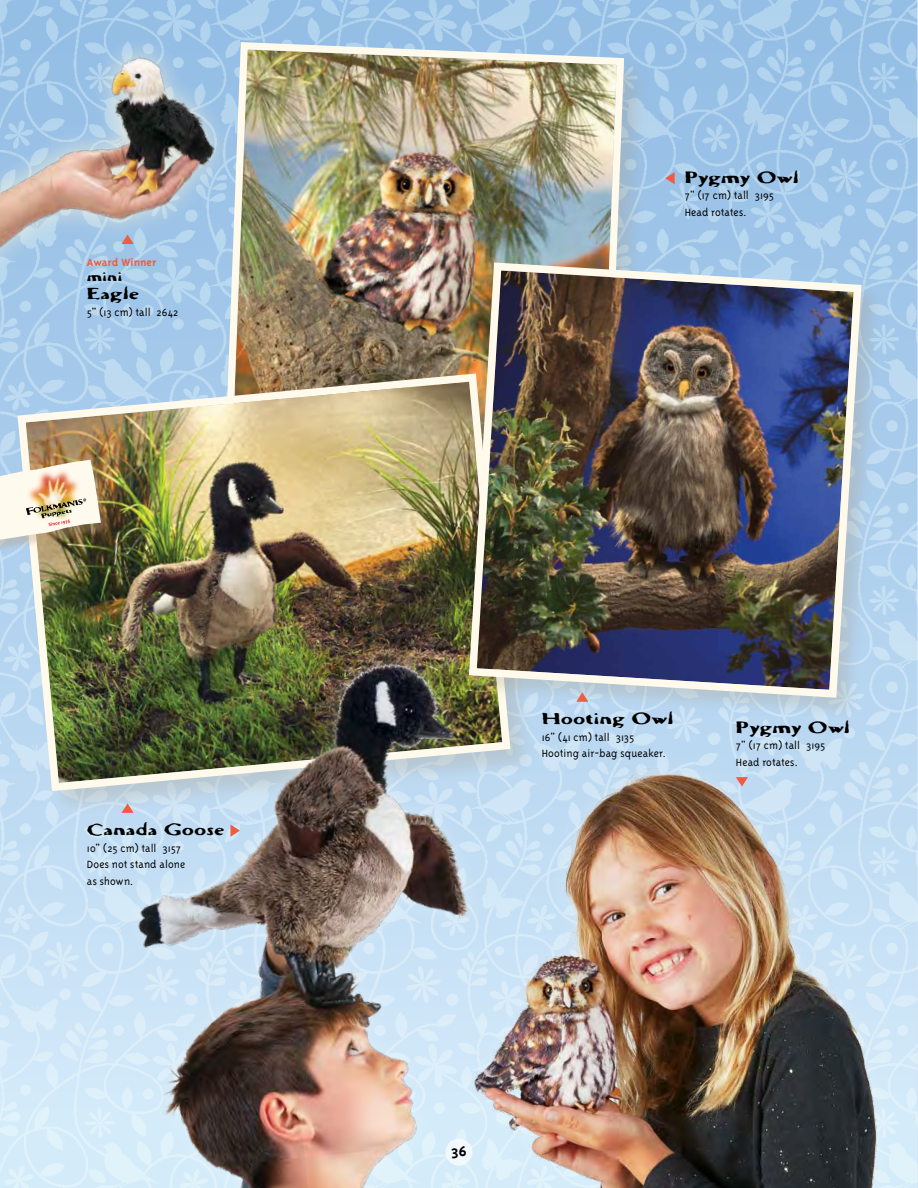
<style>
.page{position:relative;width:918px;height:1188px;background:#fff}
.page>*{position:absolute;margin:0;border:0;box-sizing:border-box;transform-origin:0 0}
.t1{font:700 16.2px "Triplex";color:#000}
.t2{font:15px "Cutamond Basic";letter-spacing:-.005em;color:#000;scale:1.4 1}
.t3{font:300 12px/16.5px "Triplex";letter-spacing:.005em;color:#000}
.t4{font:700 12px "Triplex";color:#f15b40}
.t5{font:12px "Cutamond Basic";color:#000;scale:1.4 1}
</style>
<div class="page">
<img style="left:0;top:0;width:918px;height:668px">
<div style="left:224px;top:41px;width:426px;height:453px;background:#aa9e89;opacity:.3"></div>
<img style="left:222px;top:38px;width:406px;height:331px">
<img style="left:13px;top:369px;width:452px;height:266px">
<div style="left:468px;top:262px;width:415px;height:458px;background:#aa9e89;opacity:.3"></div>
<img style="left:465px;top:259px;width:401px;height:409px">
<div style="left:0;top:34px;width:237px;height:251px;background:#fff4d5;opacity:.8"></div>
<img style="left:0;top:47px;width:221px;height:257px">
<img style="left:0;top:635px;width:596px;height:553px">
<div style="left:902px;top:647px;width:16px;height:541px;background:#fff;opacity:.3"></div>
<img style="left:435px;top:668px;width:483px;height:520px">
<div style="left:0;top:462px;width:112px;height:92px;background:#bc9c78;opacity:.35"></div>
<img style="left:0;top:460px;width:101px;height:80px">
<svg style="left:122px;top:803px;width:12px;height:10px"></svg>
<svg style="left:230px;top:825px;width:10px;height:12px"></svg>
<svg style="left:122px;top:235px;width:12px;height:9px"></svg>
<svg style="left:576px;top:692px;width:12px;height:10px"></svg>
<svg style="left:736px;top:777px;width:12px;height:10px"></svg>
<svg style="left:665px;top:172px;width:10px;height:12px"></svg>
<div style="left:446px;top:1139px;width:26px;height:27px;background:#eff8fd;border-radius:50%"></div>
<p class="t4" style="left:87px;top:256px;width:71px">Award Winner</p>
<p class="t5" style="left:87px;top:269px;width:27px">mini</p>
<p class="t2" style="left:87px;top:284px;width:39px">Eagle</p>
<p class="t3" style="left:87px;top:304px;width:93px">5" (13 cm) tall 2642</p>
<p class="t2" style="left:87px;top:820px;width:100px">Canada Goose</p>
<p class="t3" style="left:87px;top:840px;width:100px">10" (25 cm) tall 3157<br>Does not stand alone as shown.</p>
<p class="t2" style="left:685px;top:168px;width:83px">Pygmy Owl</p>
<p class="t3" style="left:685px;top:187px;width:91px">7" (17 cm) tall 3195<br>Head rotates.</p>
<p class="t2" style="left:542px;top:709px;width:96px">Hooting Owl</p>
<p class="t3" style="left:542px;top:729px;width:126px">16" (41 cm) tall 3135<br>Hooting air-bag squeaker.</p>
<p class="t2" style="left:736px;top:718px;width:83px">Pygmy Owl</p>
<p class="t3" style="left:736px;top:737px;width:91px">7" (17 cm) tall 3195<br>Head rotates.</p>
<h1 class="t1" style="left:451px;top:1142px;width:17px">36</h1>
</div>
